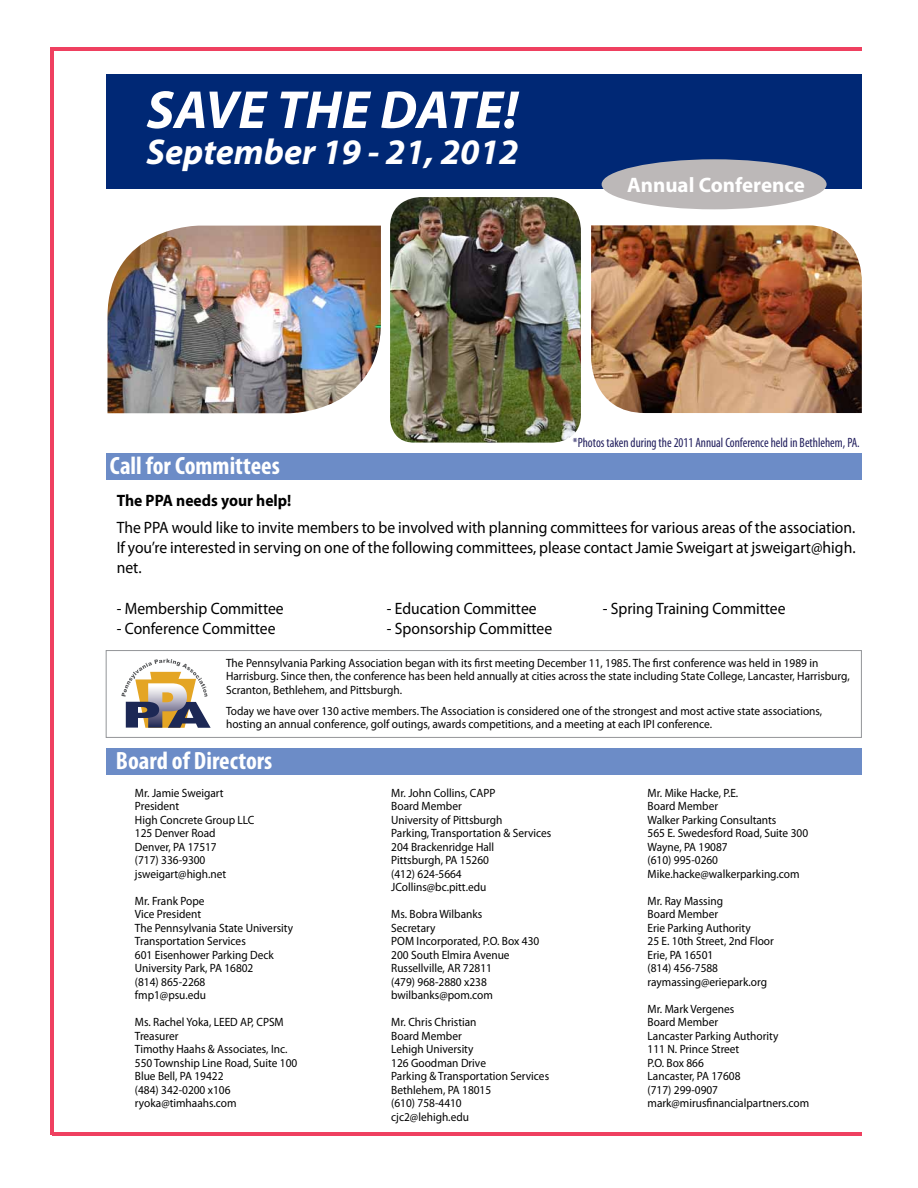
<style>
.page{position:relative;width:918px;height:1188px;background:#fff}
.page>*{position:absolute;margin:0;border:0;box-sizing:border-box;transform-origin:0 0}
.t1{font:italic 700 54px "Myriad Pro";color:#fff}
.t2{font:italic 700 36px "Myriad Pro";color:#fff}
.t3{font:700 condensed 25.05px "Myriad Pro";color:#fff}
.t4{font:700 21px "Myriad Pro";color:#fff}
.t5{font:16.5px/20.2px "Myriad Pro";color:#000;text-align:justify;scale:.95 1}
.t6{font:700 16.5px "Myriad Pro";color:#000;scale:.95 1}
.t7{font:condensed 13.5px "Myriad Pro";color:#211e5d;scale:.95 1}
.t8{font:12px/13.5px "Myriad Pro";color:#000;scale:.95 1}
</style>
<div class="page">
<div style="left:106px;top:453px;width:756px;height:27px;background:#6c8cc7"></div>
<div style="left:106px;top:75px;width:756px;height:114px;background:#002875"></div>
<div style="left:106px;top:748px;width:756px;height:27px;background:#6c8cc7"></div>
<hr style="left:52px;top:48px;width:810px;height:3px;background:#ef4060">
<hr style="left:52px;top:1132px;width:810px;height:3px;background:#ef4060">
<hr style="left:51px;top:48px;width:3px;height:1087px;background:#ef4060">
<svg style="left:121px;top:659px;width:90px;height:69px"></svg>
<div style="left:106px;top:650px;width:756px;height:88px;border:1px solid #939598"></div>
<div style="left:602px;top:159px;width:225px;height:50px;background:#bcb8b8;border-radius:50%"></div>
<img style="left:107px;top:226px;width:274px;height:187px">
<img style="left:390px;top:197px;width:191px;height:246px">
<img style="left:591px;top:225px;width:271px;height:188px">
<h1 class="t1" style="left:147px;top:75px;width:373px">SAVE THE DATE!</h1>
<h2 class="t2" style="left:147px;top:128px;width:374px">September 19 - 21, 2012</h2>
<h3 class="t4" style="left:627px;top:171px;width:179px">Annual Conference</h3>
<h3 class="t3" style="left:110px;top:450px;width:171px">Call for Committees</h3>
<p class="t7" style="left:573px;top:435px;width:303px">*Photos taken during the 2011 Annual Conference held in Bethlehem, PA.</p>
<h3 class="t6" style="left:117px;top:489px;width:185px">The PPA needs your help!</h3>
<p class="t5" style="left:117px;top:517px;width:779px">The PPA would like to invite members to be involved with planning committees for various areas of the association.<br>If you’re interested in serving on one of the following committees, please contact Jamie Sweigart at jsweigart@high. net.</p>
<h3 class="t5" style="left:117px;top:598px;width:177px">- Membership Committee</h3>
<h3 class="t5" style="left:387px;top:598px;width:159px">- Education Committee</h3>
<h3 class="t5" style="left:603px;top:598px;width:194px">- Spring Training Committee</h3>
<h3 class="t5" style="left:117px;top:618px;width:169px">- Conference Committee</h3>
<h3 class="t5" style="left:387px;top:618px;width:176px">- Sponsorship Committee</h3>
<p class="t8" style="left:226px;top:656px;width:658px">The Pennsylvania Parking Association began with its first meeting December 11, 1985. The first conference was held in 1989 in<br>Harrisburg. Since then, the conference has been held annually at cities across the state including State College, Lancaster, Harrisburg,<br>Scranton, Bethlehem, and Pittsburgh.</p>
<p class="t8" style="left:226px;top:704px;width:629px">Today we have over 130 active members. The Association is considered one of the strongest and most active state associations, hosting an annual conference, golf outings, awards competitions, and a meeting at each IPI conference.</p>
<h3 class="t3" style="left:116px;top:745px;width:158px">Board of Directors</h3>
<p class="t8" style="left:135px;top:786px;width:127px">Mr. Jamie Sweigart<br>President<br>High Concrete Group LLC<br>125 Denver Road<br>Denver, PA 17517<br>(717) 336-9300 jsweigart@high.net</p>
<p class="t8" style="left:135px;top:894px;width:168px">Mr. Frank Pope<br>Vice President<br>The Pennsylvania State University<br>Transportation Services<br>601 Eisenhower Parking Deck<br>University Park, PA 16802<br>(814) 865-2268<br>fmp1@psu.edu</p>
<p class="t8" style="left:135px;top:1016px;width:172px">Ms. Rachel Yoka, LEED AP, CPSM<br>Treasurer<br>Timothy Haahs &amp; Associates, Inc.<br>550 Township Line Road, Suite 100<br>Blue Bell, PA 19422<br>(484) 342-0200 x106 ryoka@timhaahs.com</p>
<p class="t8" style="left:391px;top:786px;width:170px">Mr. John Collins, CAPP<br>Board Member<br>University of Pittsburgh<br>Parking, Transportation &amp; Services<br>204 Brackenridge Hall<br>Pittsburgh, PA 15260<br>(412) 624-5664<br>JCollins@bc.pitt.edu</p>
<p class="t8" style="left:391px;top:908px;width:157px">Ms. Bobra Wilbanks<br>Secretary<br>POM Incorporated, P.O. Box 430<br>200 South Elmira Avenue<br>Russellville, AR 72811<br>(479) 968-2880 x238 bwilbanks@pom.com</p>
<p class="t8" style="left:391px;top:1016px;width:168px">Mr. Chris Christian<br>Board Member<br>Lehigh University<br>126 Goodman Drive<br>Parking &amp; Transportation Services<br>Bethlehem, PA 18015<br>(610) 758-4410<br>cjc2@lehigh.edu</p>
<p class="t8" style="left:648px;top:786px;width:171px">Mr. Mike Hacke, P.E.<br>Board Member<br>Walker Parking Consultants<br>565 E. Swedesford Road, Suite 300<br>Wayne, PA 19087<br>(610) 995-0260<br>Mike.hacke@walkerparking.com</p>
<p class="t8" style="left:648px;top:894px;width:134px">Mr. Ray Massing<br>Board Member<br>Erie Parking Authority<br>25 E. 10th Street, 2nd Floor<br>Erie, PA 16501<br>(814) 456-7588 raymassing@eriepark.org</p>
<p class="t8" style="left:648px;top:1002px;width:172px">Mr. Mark Vergenes<br>Board Member<br>Lancaster Parking Authority<br>111 N. Prince Street<br>P.O. Box 866<br>Lancaster, PA 17608<br>(717) 299-0907 mark@mirusfinancialpartners.com</p>
</div>
